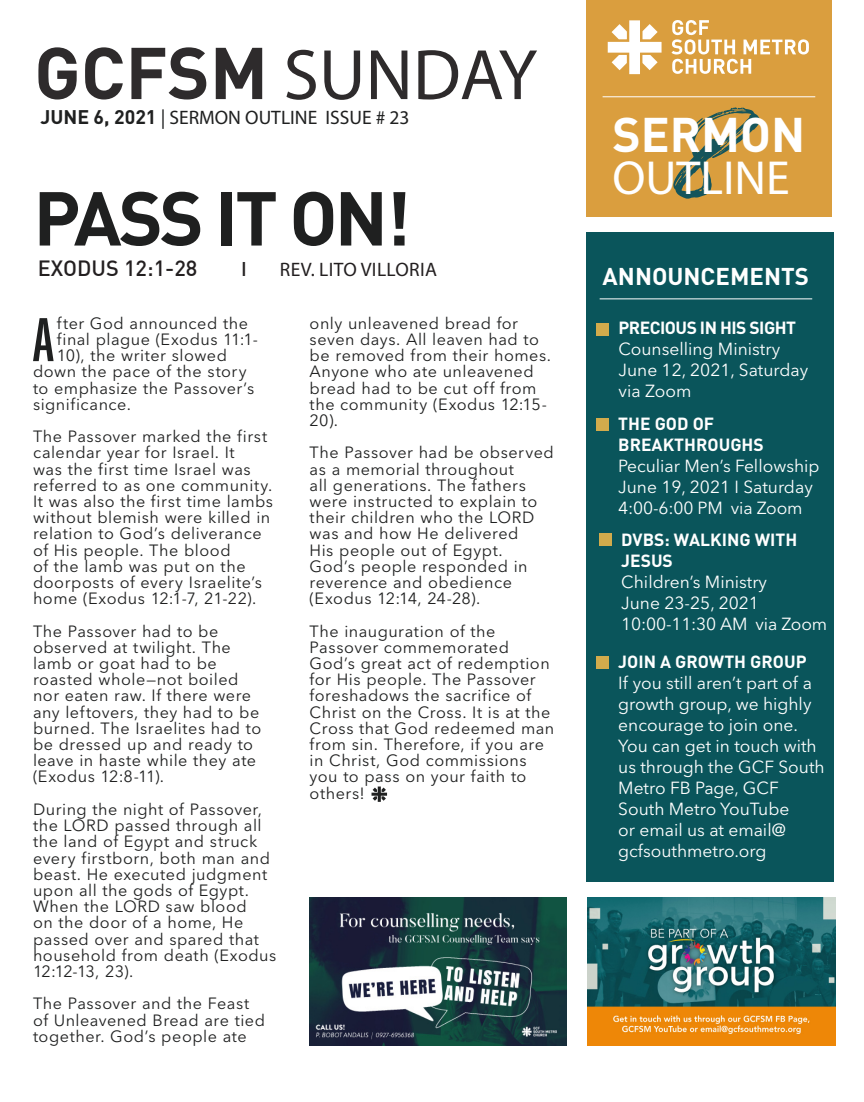
<style>
.page{position:relative;width:864px;height:1102px;background:#fff}
.page>*{position:absolute;margin:0;border:0;box-sizing:border-box;transform-origin:0 0}
.t1{font:180px "Garland";color:#15555b}
.t2{font:700 75px "DIN";letter-spacing:-.04em;color:#1f2020}
.t3{font:72px "Myriad Pro";color:#2e2b2c}
.t4{font:65.88px "Chalet Comprime Cologne Eighty";color:#1f2020}
.t5{font:48px/42px "Myriad Pro";color:#fff}
.t6{font:700 24px "DIN";color:#fff}
.t7{font:500 21.6px "DIN";color:#231f20}
.t8{font:19.5px "Myriad Pro";color:#1f2020}
.t9{font:19.5px "Myriad Pro";letter-spacing:.02em;color:#231f20}
.t10{font:500 19.5px "DIN";color:#231f20}
.t11{font:17.4px/21px "Avenir Next LT Pro";color:#fff}
.t12{font:700 17.4px/21px "DIN";color:#fff}
.t13{font:700 17.4px "DIN";letter-spacing:-.03em;color:#fff}
.t14{font:16.2px/16.2px "Avenir Next LT Pro";letter-spacing:.03em;color:#1f2020}
.s1{font-family:"DIN";font-weight:700}
</style>
<div class="page">
<div style="left:586px;top:0;width:246px;height:216px;background:#da9e3e"></div>
<div style="left:586px;top:232px;width:248px;height:649px;background:#0a555b"></div>
<hr style="left:600px;top:298px;width:212px;height:1px;background:#fff">
<img style="left:588px;top:897px;width:247px;height:148px">
<svg style="left:372px;top:786px;width:15px;height:16px"></svg>
<svg style="left:671px;top:20px;width:138px;height:54px"></svg>
<svg style="left:608px;top:20px;width:54px;height:54px"></svg>
<hr style="left:603px;top:96px;width:212px;height:1px;background:#fff">
<img style="left:310px;top:897px;width:257px;height:148px">
<div style="left:597px;top:656px;width:12px;height:12px;background:#d2ab4c"></div>
<div style="left:597px;top:419px;width:12px;height:12px;background:#d2ab4c"></div>
<div style="left:600px;top:533px;width:12px;height:12px;background:#d2ab4c"></div>
<div style="left:597px;top:323px;width:12px;height:12px;background:#d2ab4c"></div>
<p class="t3" style="left:34px;top:31px;width:504px"><span class="s1">GCFSM</span> SUNDAY</p>
<p class="t8" style="left:40px;top:105px;width:371px"><span class="s1">JUNE 6, 2021</span> | SERMON OUTLINE ISSUE # 23</p>
<p class="t2" style="left:33px;top:169px;width:379px">PASS IT ON!</p>
<p class="t7" style="left:38px;top:254px;width:161px">EXODUS 12:1-28</p>
<p class="t10" style="left:241px;top:257px;width:7px">I</p>
<p class="t9" style="left:280px;top:258px;width:159px">REV. LITO VILLORIA</p>
<p class="t4" style="left:33px;top:303px;width:22px">A</p>
<p class="t14" style="left:57px;top:315px;width:193px">fter God announced the</p>
<p class="t14" style="left:57px;top:331px;width:203px">final plague (Exodus 11:1-</p>
<p class="t14" style="left:57px;top:347px;width:172px">10), the writer slowed</p>
<p class="t14" style="left:33px;top:363px;width:215px">down the pace of the story</p>
<p class="t14" style="left:33px;top:380px;width:223px">to emphasize the Passover’s</p>
<p class="t14" style="left:33px;top:396px;width:99px">significance.</p>
<p class="t14" style="left:33px;top:428px;width:242px">The Passover marked the first calendar year for Israel. It<br>was the first time Israel was referred to as one community.<br>It was also the first time lambs without blemish were killed in relation to God’s deliverance of His people. The blood<br>of the lamb was put on the doorposts of every Israelite’s home (Exodus 12:1-7, 21-22).</p>
<p class="t14" style="left:33px;top:623px;width:230px">The Passover had to be observed at twilight. The lamb or goat had to be roasted whole—not boiled nor eaten raw. If there were any leftovers, they had to be burned. The Israelites had to be dressed up and ready to leave in haste while they ate (Exodus 12:8-11).</p>
<p class="t14" style="left:33px;top:801px;width:245px">During the night of Passover, the LORD passed through all the land of Egypt and struck every firstborn, both man and beast. He executed judgment upon all the gods of Egypt.<br>When the LORD saw blood<br>on the door of a home, He passed over and spared that household from death (Exodus<br>12:12-13, 23).</p>
<p class="t14" style="left:33px;top:995px;width:234px">The Passover and the Feast of Unleavened Bread are tied together. God’s people ate</p>
<p class="t14" style="left:310px;top:315px;width:243px">only unleavened bread for seven days. All leaven had to be removed from their homes.<br>Anyone who ate unleavened bread had to be cut off from the community (Exodus 12:15-<br>20).</p>
<p class="t14" style="left:310px;top:444px;width:246px">The Passover had be observed as a memorial throughout<br>all generations. The fathers were instructed to explain to their children who the LORD was and how He delivered<br>His people out of Egypt.<br>God’s people responded in reverence and obedience (Exodus 12:14, 24-28).</p>
<p class="t14" style="left:310px;top:623px;width:246px">The inauguration of the<br>Passover commemorated<br>God’s great act of redemption for His people. The Passover foreshadows the sacrifice of<br>Christ on the Cross. It is at the<br>Cross that God redeemed man from sin. Therefore, if you are in Christ, God commissions you to pass on your faith to others!</p>
<p class="t1" style="left:676px;top:59px;width:73px">8</p>
<p class="t5" style="left:612px;top:114px;width:194px"><span class="s1">SERMON<br></span>OUTLINE</p>
<p class="t6" style="left:603px;top:261px;width:208px">ANNOUNCEMENTS</p>
<p class="t13" style="left:619px;top:316px;width:179px">PRECIOUS IN HIS SIGHT</p>
<p class="t11" style="left:619px;top:338px;width:163px">Counselling Ministry</p>
<p class="t11" style="left:619px;top:359px;width:191px">June 12, 2021, Saturday</p>
<p class="t11" style="left:619px;top:380px;width:74px">via Zoom</p>
<p class="t12" style="left:618px;top:413px;width:147px">THE GOD OF<br>BREAKTHROUGHS</p>
<p class="t11" style="left:618px;top:456px;width:203px">Peculiar Men’s Fellowship</p>
<p class="t11" style="left:618px;top:477px;width:196px">June 19, 2021 I Saturday</p>
<p class="t11" style="left:618px;top:498px;width:186px">4:00-6:00 PM via Zoom</p>
<p class="t12" style="left:621px;top:528px;width:177px">DVBS: WALKING WITH<br>JESUS</p>
<p class="t11" style="left:621px;top:571px;width:147px">Children’s Ministry</p>
<p class="t11" style="left:621px;top:592px;width:139px">June 23-25, 2021</p>
<p class="t11" style="left:621px;top:613px;width:207px">10:00-11:30 AM via Zoom</p>
<p class="t12" style="left:618px;top:650px;width:190px">JOIN A GROWTH GROUP</p>
<p class="t11" style="left:618px;top:672px;width:208px">If you still aren’t part of a growth group, we highly encourage to join one.<br>You can get in touch with us through the GCF South<br>Metro FB Page, GCF<br>South Metro YouTube<br>or email us at email@ gcfsouthmetro.org</p>
</div>
